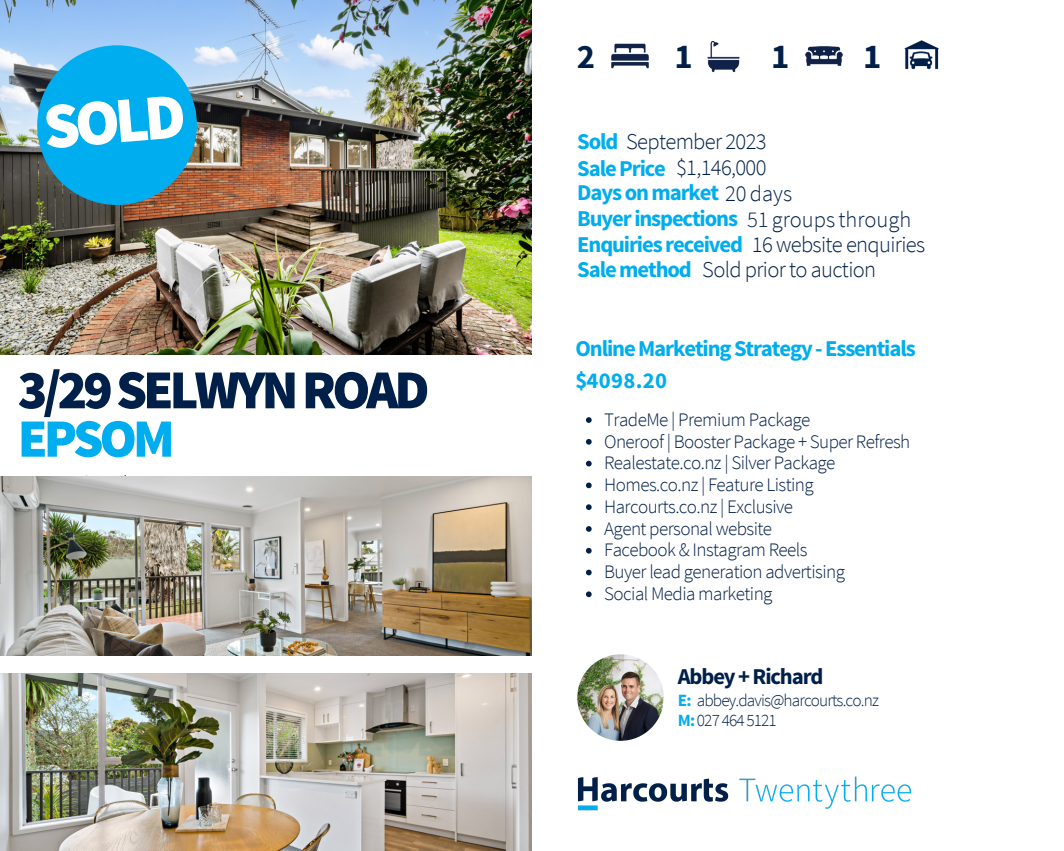
<style>
.page{position:relative;width:1064px;height:851px;background:#fff}
.page>*{position:absolute;margin:0;border:0;box-sizing:border-box;transform-origin:0 0}
.t1{font:900 64.8px "Source Sans Pro";color:#fff}
.t2{font:900 55.05px "Source Sans Pro";letter-spacing:-.075em;color:#001f49}
.t3{font:900 54px "Source Sans Pro";letter-spacing:-.075em;color:#00adef}
.t4{font:700 34.65px "Source Sans Pro";color:#001f49}
.t5{font:700 22.65px/25.7px "Source Sans Pro";letter-spacing:-.05em;color:#00adef}
.t6{font:700 22.65px "Source Sans Pro";letter-spacing:-.05em;color:#001f49}
.t7{font:300 22.5px/25.5px "Source Sans Pro";letter-spacing:-.03em;color:#001f49}
.t8{font:300 19.05px "Source Sans Pro";letter-spacing:-.03em;color:#001f49}
.t9{font:300 17.25px "Source Sans Pro";letter-spacing:-.05em;color:#001f49}
.s1{font-weight:700;font-size:22.65px;color:#00adef}
.s2{font-weight:300;font-size:22.5px;color:#001f49}
.s3{font-weight:700;color:#00adef}
</style>
<div class="page">
<img style="left:0;top:0;width:531px;height:354px">
<div style="left:37px;top:45px;width:160px;height:160px;background:#00adef;border-radius:50%"></div>
<img style="left:0;top:476px;width:531px;height:179px">
<img style="left:0;top:673px;width:531px;height:177px">
<img style="left:578px;top:776px;width:333px;height:35px">
<img style="left:611px;top:43px;width:38px;height:26px">
<img style="left:707px;top:40px;width:33px;height:33px">
<img style="left:805px;top:46px;width:38px;height:20px">
<img style="left:904px;top:40px;width:35px;height:30px">
<img style="left:577px;top:654px;width:86px;height:86px;border-radius:50%">
<svg style="left:586px;top:417px;width:5px;height:6px"></svg>
<svg style="left:586px;top:439px;width:5px;height:5px"></svg>
<svg style="left:586px;top:460px;width:5px;height:6px"></svg>
<svg style="left:586px;top:482px;width:5px;height:6px"></svg>
<svg style="left:586px;top:504px;width:5px;height:6px"></svg>
<svg style="left:586px;top:526px;width:5px;height:5px"></svg>
<svg style="left:586px;top:548px;width:5px;height:5px"></svg>
<svg style="left:586px;top:569px;width:5px;height:6px"></svg>
<svg style="left:586px;top:591px;width:5px;height:6px"></svg>
<p class="t1" style="left:40px;top:85px;width:144px;rotate:-5deg">SOLD</p>
<p class="t2" style="left:18px;top:354px;width:413px">3/29 SELWYN ROAD</p>
<p class="t3" style="left:18px;top:403px;width:158px">EPSOM</p>
<p class="t4" style="left:576px;top:34px;width:20px">2</p>
<p class="t4" style="left:674px;top:34px;width:20px">1</p>
<p class="t4" style="left:771px;top:34px;width:20px">1</p>
<p class="t4" style="left:863px;top:34px;width:20px">1</p>
<p class="t7" style="left:577px;top:128px;width:191px"><span class="s1">Sold</span> September 2023<br><span class="s1">Sale Price</span> $1,146,000</p>
<p class="t5" style="left:577px;top:179px;width:335px">Days on market <span class="s2">20 days<br></span>Buyer inspections <span class="s2">51 groups through</span></p>
<p class="t7" style="left:577px;top:231px;width:349px"><span class="s1">Enquiries received</span> 16 website enquiries<br><span class="s1">Sale method</span> Sold prior to auction</p>
<p class="t5" style="left:575px;top:332px;width:341px;line-height:31.5px">Online Marketing Strategy - Essentials $4098.20</p>
<p class="t8" style="left:604px;top:407px;width:208px">TradeMe | Premium Package</p>
<p class="t8" style="left:604px;top:429px;width:307px">Oneroof | Booster Package + Super Refresh</p>
<p class="t8" style="left:604px;top:450px;width:233px">Realestate.co.nz | Silver Package</p>
<p class="t8" style="left:604px;top:472px;width:211px">Homes.co.nz | Feature Listing</p>
<p class="t8" style="left:604px;top:494px;width:190px">Harcourts.co.nz | Exclusive</p>
<p class="t8" style="left:604px;top:516px;width:169px">Agent personal website</p>
<p class="t8" style="left:604px;top:537px;width:205px">Facebook &amp; Instagram Reels</p>
<p class="t8" style="left:604px;top:559px;width:242px">Buyer lead generation advertising</p>
<p class="t8" style="left:604px;top:581px;width:170px">Social Media marketing</p>
<p class="t6" style="left:677px;top:661px;width:147px">Abbey + Richard</p>
<p class="t9" style="left:677px;top:689px;width:203px"><span class="s3">E:</span> abbey.davis@harcourts.co.nz</p>
<p class="t9" style="left:677px;top:709px;width:100px"><span class="s3">M:</span>027 464 5121</p>
</div>
